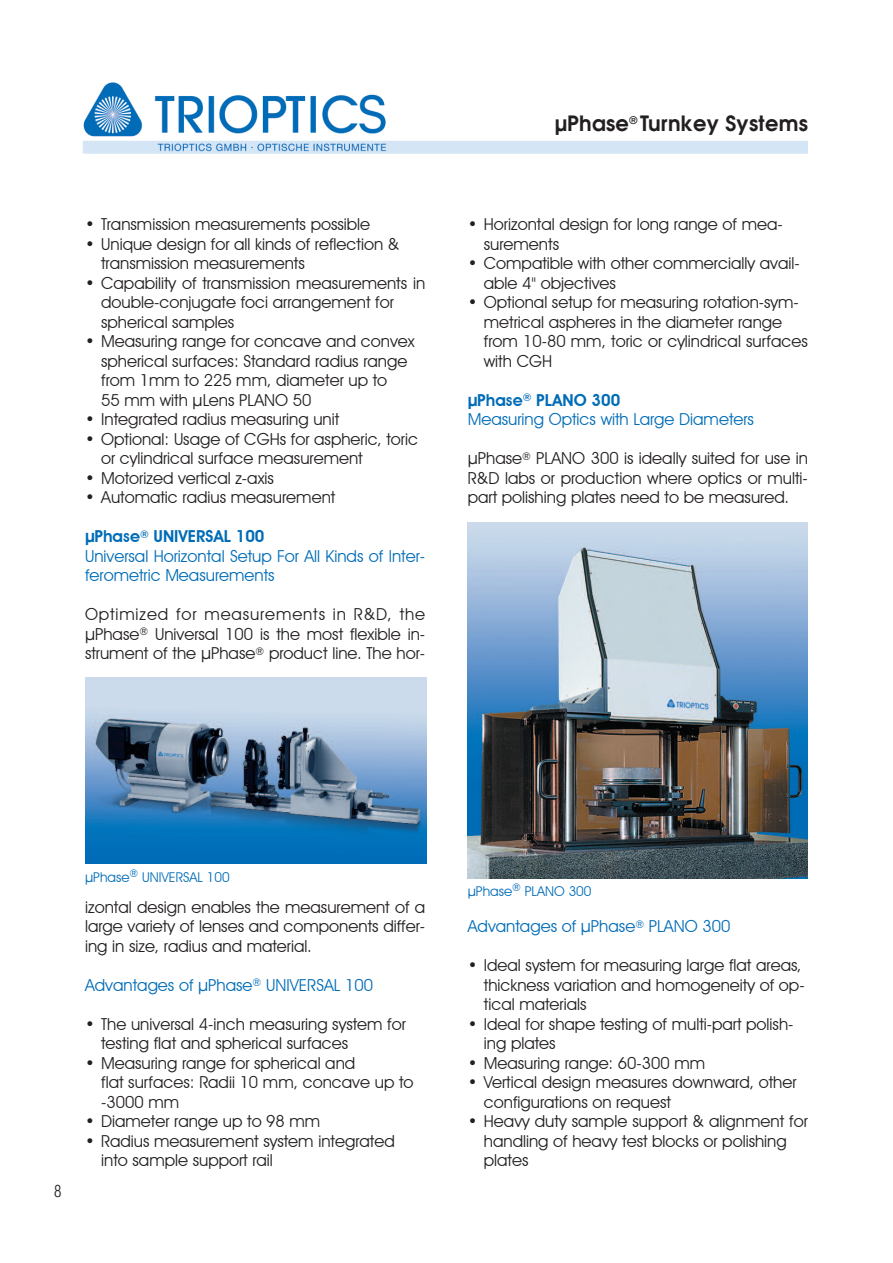
<style>
.page{position:relative;width:893px;height:1263px;background:#fff}
.page>*{position:absolute;margin:0;border:0;box-sizing:border-box;transform-origin:0 0}
.t1{font:600 21px "Avant Garde";letter-spacing:.01em;color:#231f20}
.t2{font:16.5px/19.5px "Avant Garde IT Cby BT";color:#231f20}
.t3{font:16.5px/19.5px "Avant Garde IT Cby BT";color:#006cb7}
.t4{font:300 condensed 16.5px "Helvetica";color:#231f20}
.t5{font:13.5px "Avant Garde IT Cby BT";color:#006cb7}
.s1{font-family:"Avant Garde"}
.s2{font-family:"Avant Garde";font-weight:600}
.s3{font-weight:600}
</style>
<div class="page">
<img style="left:83px;top:82px;width:725px;height:72px">
<img style="left:85px;top:678px;width:341px;height:186px">
<img style="left:468px;top:522px;width:340px;height:356px">
<p class="t2" style="left:85px;top:214px;width:287px">• Transmission measurements possible</p>
<p class="t2" style="left:101px;top:234px;width:300px;text-indent:-16px">• Unique design for all kinds of reflection &amp; transmission measurements</p>
<p class="t2" style="left:101px;top:273px;width:326px;text-indent:-16px">• Capability of transmission measurements in double-conjugate foci arrangement for spherical samples</p>
<p class="t2" style="left:101px;top:331px;width:315px;text-indent:-16px">• Measuring range for concave and convex spherical surfaces: Standard radius range from 1mm to 225 mm, diameter up to<br>55 mm with <span class="s1">µ</span>Lens PLANO 50</p>
<p class="t2" style="left:85px;top:409px;width:256px">• Integrated radius measuring unit</p>
<p class="t2" style="left:101px;top:429px;width:318px;text-indent:-16px">• Optional: Usage of CGHs for aspheric, toric or cylindrical surface measurement</p>
<p class="t2" style="left:85px;top:468px;width:190px">• Motorized vertical z-axis</p>
<p class="t2" style="left:85px;top:487px;width:252px">• Automatic radius measurement</p>
<p class="t3" style="left:85px;top:526px;width:342px"><span class="s2">µ</span><span class="s3">Phase</span><sup>®</sup> <span class="s3">UNIVERSAL 100<br></span>Universal Horizontal Setup For All Kinds of Inter&shy;ferometric Measurements</p>
<p class="t2" style="left:85px;top:604px;width:342px;text-align:justify">Optimized for measurements in R&amp;D, the <span class="s1">µ</span>Phase<sup>®</sup> Universal 100 is the most flexible in&shy;strument of the <span class="s1">µ</span>Phase<sup>®</sup> product line. The hor-</p>
<p class="t1" style="left:555px;top:112px;width:254px">µPhase<sup>®</sup> Turnkey Systems</p>
<p class="t2" style="left:484px;top:214px;width:301px;text-indent:-16px">• Horizontal design for long range of mea&shy;surements</p>
<p class="t2" style="left:484px;top:253px;width:317px;text-indent:-16px">• Compatible with other commercially avail&shy;able 4" objectives</p>
<p class="t2" style="left:484px;top:292px;width:326px;text-indent:-16px">• Optional setup for measuring rotation-sym&shy;metrical aspheres in the diameter range from 10-80 mm, toric or cylindrical surfaces with CGH</p>
<p class="t3" style="left:468px;top:390px;width:288px"><span class="s2">µ</span><span class="s3">Phase</span><sup>®</sup> <span class="s3">PLANO 300<br></span>Measuring Optics with Large Diameters</p>
<p class="t2" style="left:468px;top:448px;width:342px;text-align:justify"><span class="s1">µ</span>Phase<sup>®</sup> PLANO 300 is ideally suited for use in R&amp;D labs or production where optics or multi&shy;part polishing plates need to be measured.</p>
<p class="t4" style="left:54px;top:1182px;width:9px">8</p>
<p class="t5" style="left:85px;top:869px;width:146px"><span class="s1">µ</span>Phase<sup>®</sup> UNIVERSAL 100</p>
<p class="t2" style="left:85px;top:897px;width:342px;text-align:justify">izontal design enables the measurement of a large variety of lenses and components differ&shy;ing in size, radius and material.</p>
<p class="t3" style="left:85px;top:975px;width:290px">Advantages of <span class="s1">µ</span>Phase<sup>®</sup> UNIVERSAL 100</p>
<p class="t2" style="left:101px;top:1014px;width:306px;text-indent:-16px">• The universal 4-inch measuring system for testing flat and spherical surfaces</p>
<p class="t2" style="left:101px;top:1053px;width:314px;text-indent:-16px">• Measuring range for spherical and<br>flat surfaces: Radii 10 mm, concave up to -3000 mm</p>
<p class="t2" style="left:85px;top:1111px;width:237px">• Diameter range up to 98 mm</p>
<p class="t2" style="left:101px;top:1131px;width:295px;text-indent:-16px">• Radius measurement system integrated into sample support rail</p>
<p class="t5" style="left:468px;top:883px;width:125px"><span class="s1">µ</span>Phase<sup>®</sup> PLANO 300</p>
<p class="t3" style="left:468px;top:916px;width:264px">Advantages of <span class="s1">µ</span>Phase<sup>®</sup> PLANO 300</p>
<p class="t2" style="left:484px;top:955px;width:322px;text-indent:-16px">• Ideal system for measuring large flat areas, thickness variation and homogeneity of op&shy;tical materials</p>
<p class="t2" style="left:484px;top:1014px;width:311px;text-indent:-16px">• Ideal for shape testing of multi-part polish&shy;ing plates</p>
<p class="t2" style="left:468px;top:1053px;width:239px">• Measuring range: 60-300 mm</p>
<p class="t2" style="left:484px;top:1072px;width:314px;text-indent:-16px">• Vertical design measures downward, other configurations on request</p>
<p class="t2" style="left:484px;top:1111px;width:326px;text-indent:-16px">• Heavy duty sample support &amp; alignment for handling of heavy test blocks or polishing plates</p>
</div>
